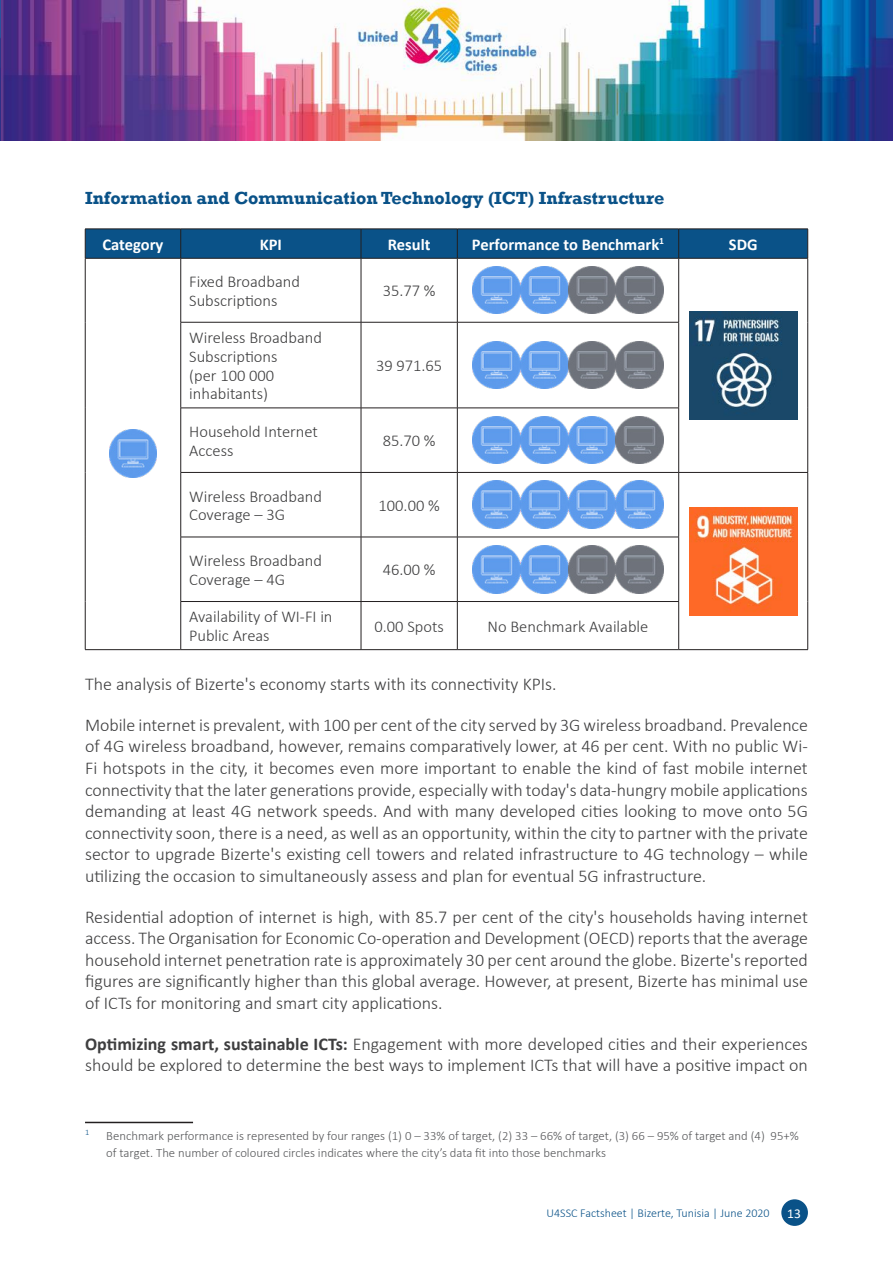
<style>
.page{position:relative;width:893px;height:1263px;background:#fff}
.page>*{position:absolute;margin:0;border:0;box-sizing:border-box;transform-origin:0 0}
.t1{font:300 18px/21.6px "Calibri";color:#3e3e3f;text-align:justify}
.Heading_2_next_page{font:700 18px "Rockwell";color:#0a5288}
.Table_text{font:300 16.5px/18.8px "Calibri";color:#3e3e3f}
.Table_text_centred{font:300 16.5px "Calibri";color:#3e3e3f}
.Table_head_centred_w{font:700 16.5px "Calibri";color:#fff}
.t2{font:13.5px "Calibri";color:#fff}
.Footnote_Text{font:300 12.75px/17.1px "Calibri";color:#57585a}
.t3{font:300 12px "Calibri";color:#0a5288}
.Footnote_Text-2{font:300 8.25px "Calibri";color:#0a5288}
.s1{font-weight:700}
</style>
<div class="page">
<div style="left:781px;top:1199px;width:27px;height:27px;background:#0a5288;border-radius:50%"></div>
<svg style="left:85px;top:229px;width:723px;height:29px;background:#0a5084"></svg>
<hr style="left:85px;top:258px;width:96px;height:1px;background:#231f20">
<hr style="left:85px;top:258px;width:1px;height:64px;background:#231f20">
<hr style="left:181px;top:258px;width:180px;height:1px;background:#231f20">
<hr style="left:180px;top:258px;width:1px;height:64px;background:#231f20">
<hr style="left:361px;top:258px;width:96px;height:1px;background:#231f20">
<hr style="left:361px;top:258px;width:1px;height:64px;background:#231f20">
<hr style="left:457px;top:258px;width:222px;height:1px;background:#231f20">
<hr style="left:457px;top:258px;width:1px;height:64px;background:#231f20">
<hr style="left:679px;top:258px;width:129px;height:1px;background:#231f20">
<hr style="left:678px;top:258px;width:1px;height:64px;background:#231f20">
<hr style="left:807px;top:258px;width:1px;height:64px;background:#231f20">
<hr style="left:85px;top:322px;width:1px;height:86px;background:#231f20">
<hr style="left:181px;top:322px;width:180px;height:1px;background:#231f20">
<hr style="left:180px;top:322px;width:1px;height:86px;background:#231f20">
<hr style="left:361px;top:322px;width:96px;height:1px;background:#231f20">
<hr style="left:361px;top:322px;width:1px;height:86px;background:#231f20">
<hr style="left:457px;top:322px;width:222px;height:1px;background:#231f20">
<hr style="left:457px;top:322px;width:1px;height:86px;background:#231f20">
<hr style="left:678px;top:322px;width:1px;height:86px;background:#231f20">
<hr style="left:807px;top:322px;width:1px;height:86px;background:#231f20">
<hr style="left:85px;top:408px;width:1px;height:64px;background:#231f20">
<hr style="left:181px;top:408px;width:180px;height:1px;background:#231f20">
<hr style="left:180px;top:408px;width:1px;height:64px;background:#231f20">
<hr style="left:361px;top:408px;width:96px;height:1px;background:#231f20">
<hr style="left:361px;top:408px;width:1px;height:64px;background:#231f20">
<hr style="left:457px;top:408px;width:222px;height:1px;background:#231f20">
<hr style="left:457px;top:408px;width:1px;height:64px;background:#231f20">
<hr style="left:678px;top:408px;width:1px;height:64px;background:#231f20">
<hr style="left:807px;top:408px;width:1px;height:64px;background:#231f20">
<hr style="left:85px;top:472px;width:1px;height:65px;background:#231f20">
<hr style="left:181px;top:472px;width:180px;height:1px;background:#231f20">
<hr style="left:180px;top:473px;width:1px;height:64px;background:#231f20">
<hr style="left:361px;top:472px;width:96px;height:1px;background:#231f20">
<hr style="left:361px;top:473px;width:1px;height:64px;background:#231f20">
<hr style="left:457px;top:472px;width:222px;height:1px;background:#231f20">
<hr style="left:457px;top:473px;width:1px;height:64px;background:#231f20">
<hr style="left:679px;top:472px;width:129px;height:1px;background:#231f20">
<hr style="left:678px;top:473px;width:1px;height:64px;background:#231f20">
<hr style="left:807px;top:473px;width:1px;height:64px;background:#231f20">
<hr style="left:85px;top:537px;width:1px;height:64px;background:#231f20">
<hr style="left:181px;top:537px;width:180px;height:1px;background:#231f20">
<hr style="left:180px;top:537px;width:1px;height:64px;background:#231f20">
<hr style="left:361px;top:537px;width:96px;height:1px;background:#231f20">
<hr style="left:361px;top:537px;width:1px;height:64px;background:#231f20">
<hr style="left:457px;top:537px;width:222px;height:1px;background:#231f20">
<hr style="left:457px;top:537px;width:1px;height:64px;background:#231f20">
<hr style="left:678px;top:537px;width:1px;height:64px;background:#231f20">
<hr style="left:807px;top:537px;width:1px;height:64px;background:#231f20">
<hr style="left:85px;top:601px;width:1px;height:48px;background:#231f20">
<hr style="left:181px;top:601px;width:180px;height:1px;background:#231f20">
<hr style="left:180px;top:602px;width:1px;height:47px;background:#231f20">
<hr style="left:361px;top:601px;width:96px;height:1px;background:#231f20">
<hr style="left:361px;top:602px;width:1px;height:47px;background:#231f20">
<hr style="left:457px;top:601px;width:222px;height:1px;background:#231f20">
<hr style="left:457px;top:602px;width:1px;height:47px;background:#231f20">
<hr style="left:678px;top:602px;width:1px;height:47px;background:#231f20">
<hr style="left:807px;top:601px;width:1px;height:48px;background:#231f20">
<hr style="left:85px;top:649px;width:96px;height:1px;background:#231f20">
<hr style="left:181px;top:649px;width:180px;height:1px;background:#231f20">
<hr style="left:361px;top:649px;width:96px;height:1px;background:#231f20">
<hr style="left:457px;top:649px;width:222px;height:1px;background:#231f20">
<hr style="left:679px;top:649px;width:129px;height:1px;background:#231f20">
<img style="left:109px;top:430px;width:48px;height:47px">
<img style="left:473px;top:266px;width:190px;height:48px">
<img style="left:689px;top:311px;width:108px;height:108px">
<img style="left:473px;top:341px;width:190px;height:48px">
<img style="left:473px;top:416px;width:190px;height:48px">
<img style="left:473px;top:481px;width:190px;height:47px">
<img style="left:689px;top:507px;width:108px;height:108px">
<img style="left:473px;top:545px;width:190px;height:48px">
<hr style="left:85px;top:1122px;width:108px;height:1px;background:#231f20">
<img style="left:0;top:0;width:893px;height:140px">
<h2 class="Heading_2_next_page" style="left:85px;top:187px;width:581px">Information and Communication Technology (ICT) Infrastructure</h2>
<p class="Table_head_centred_w" style="left:103px;top:233px;width:62px">Category</p>
<p class="Table_head_centred_w" style="left:260px;top:233px;width:24px">KPI</p>
<p class="Table_head_centred_w" style="left:388px;top:233px;width:44px">Result</p>
<p class="Table_head_centred_w" style="left:472px;top:233px;width:194px">Performance to Benchmark<sup>1</sup></p>
<p class="Table_head_centred_w" style="left:729px;top:233px;width:30px">SDG</p>
<p class="Table_text" style="left:189px;top:272px;width:112px">Fixed Broadband<br>Subscriptions</p>
<p class="Table_text_centred" style="left:383px;top:280px;width:54px">35.77 %</p>
<p class="Table_text" style="left:189px;top:328px;width:134px">Wireless Broadband<br>Subscriptions<br>(per 100 000 inhabitants)</p>
<p class="Table_text_centred" style="left:376px;top:355px;width:68px">39 971.65</p>
<p class="Table_text" style="left:189px;top:422px;width:130px">Household Internet<br>Access</p>
<p class="Table_text_centred" style="left:383px;top:431px;width:54px">85.70 %</p>
<p class="Table_text" style="left:189px;top:486px;width:134px">Wireless Broadband<br>Coverage – 3G</p>
<p class="Table_text_centred" style="left:379px;top:495px;width:63px">100.00 %</p>
<p class="Table_text" style="left:189px;top:551px;width:134px">Wireless Broadband<br>Coverage – 4G</p>
<p class="Table_text_centred" style="left:383px;top:560px;width:54px">46.00 %</p>
<p class="Table_text" style="left:189px;top:607px;width:145px">Availability of WI-FI in<br>Public Areas</p>
<p class="Table_text_centred" style="left:374px;top:616px;width:71px">0.00 Spots</p>
<p class="Table_text_centred" style="left:488px;top:616px;width:162px">No Benchmark Available</p>
<p class="t1" style="left:85px;top:673px;width:473px">The analysis of Bizerte's economy starts with its connectivity KPIs.</p>
<p class="t1" style="left:85px;top:714px;width:724px">Mobile internet is prevalent, with 100 per cent of the city served by 3G wireless broadband. Prevalence of 4G wireless broadband, however, remains comparatively lower, at 46 per cent. With no public Wi-Fi hotspots in the city, it becomes even more important to enable the kind of fast mobile internet connectivity that the later generations provide, especially with today's data-hungry mobile applications demanding at least 4G network speeds. And with many developed cities looking to move onto 5G connectivity soon, there is a need, as well as an opportunity, within the city to partner with the private sector to upgrade Bizerte's existing cell towers and related infrastructure to 4G technology – while utilizing the occasion to simultaneously assess and plan for eventual 5G infrastructure.</p>
<p class="t1" style="left:85px;top:906px;width:724px">Residential adoption of internet is high, with 85.7 per cent of the city's households having internet access. The Organisation for Economic Co-operation and Development (OECD) reports that the average household internet penetration rate is approximately 30 per cent around the globe. Bizerte's reported figures are significantly higher than this global average. However, at present, Bizerte has minimal use of ICTs for monitoring and smart city applications.</p>
<p class="t1" style="left:85px;top:1032px;width:724px"><span class="s1">Optimizing smart, sustainable ICTs:</span> Engagement with more developed cities and their experiences should be explored to determine the best ways to implement ICTs that will have a positive impact on</p>
<p class="Footnote_Text-2" style="left:85px;top:1127px;width:6px">1</p>
<p class="Footnote_Text" style="left:106px;top:1127px;width:694px">Benchmark performance is represented by four ranges (1) 0 – 33% of target, (2) 33 – 66% of target, (3) 66 – 95% of target and (4) 95+% of target. The number of coloured circles indicates where the city’s data fit into those benchmarks</p>
<p class="t3" style="left:546px;top:1206px;width:225px">U4SSC Factsheet | Bizerte, Tunisia | June 2020</p>
<p class="t2" style="left:787px;top:1204px;width:15px">13</p>
</div>
